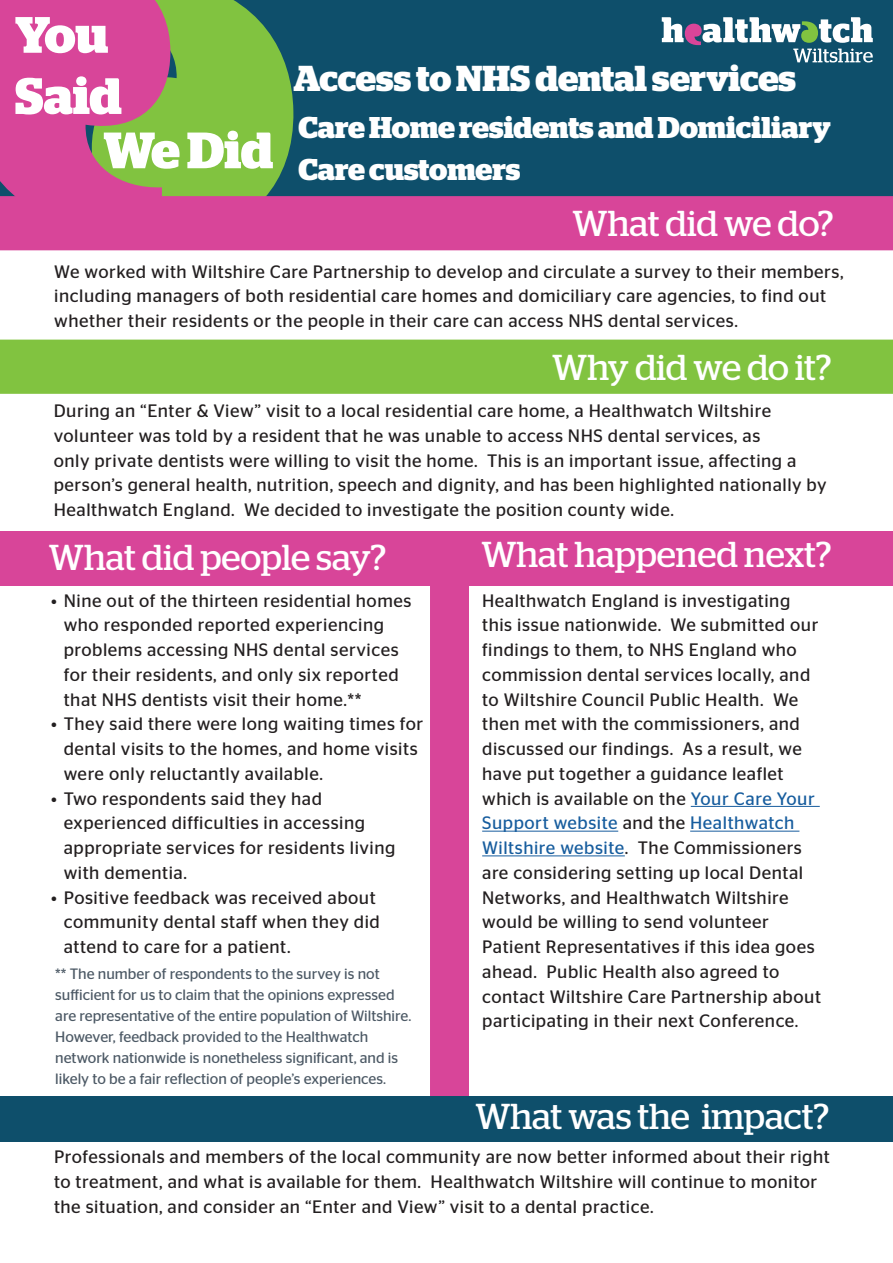
<style>
.page{position:relative;width:893px;height:1263px;background:#fff}
.page>*{position:absolute;margin:0;border:0;box-sizing:border-box;transform-origin:0 0}
.t1{font:700 51px/61.2px "Stag";letter-spacing:-.005em;color:#fff}
.Heading_White{font:36px "Stag";letter-spacing:-.005em;color:#fff}
.Heading{font:700 36px "Stag";color:#fff}
.Heading_White-2{font:700 30px/42px "Stag";color:#fff}
.Body_bullet{font:18px/24.8px "Stag Sans";letter-spacing:.03em;color:#231f20}
.Body{font:18px/24.8px "Stag Sans";letter-spacing:.03em;color:#231f20}
.Heading_White-3{font:15px/21px "Stag Sans";color:#4c5965}
.s1{color:#175d9e}
</style>
<div class="page">
<div style="left:0;top:0;width:893px;height:216px;background:#0e4f6b"></div>
<svg style="left:170px;top:0;width:124px;height:196px;background:#74b544"></svg>
<svg style="left:0;top:0;width:170px;height:196px;background:#c8598a"></svg>
<div style="left:0;top:196px;width:893px;height:54px;background:#d84599"></div>
<div style="left:430px;top:574px;width:39px;height:528px;background:#d84599"></div>
<div style="left:0;top:1096px;width:893px;height:45px;background:#0e4f6b"></div>
<div style="left:0;top:531px;width:893px;height:54px;background:#d84599"></div>
<div style="left:0;top:340px;width:893px;height:54px;background:#81c340"></div>
<hr style="left:691px;top:806px;width:129px;height:1px;background:#175d9e">
<hr style="left:482px;top:831px;width:136px;height:1px;background:#175d9e">
<hr style="left:690px;top:831px;width:109px;height:1px;background:#175d9e">
<hr style="left:482px;top:855px;width:143px;height:1px;background:#175d9e">
<svg style="left:662px;top:17px;width:211px;height:46px"></svg>
<p class="t1" style="left:15px;top:4px;width:108px">You<br>Said</p>
<p class="t1" style="left:103px;top:120px;width:171px">We Did</p>
<p class="Heading" style="left:293px;top:58px;width:504px">Access to NHS dental services</p>
<p class="Heading_White-2" style="left:298px;top:107px;width:534px">Care Home residents and Domiciliary<br>Care customers</p>
<p class="Heading_White" style="left:573px;top:202px;width:262px">What did we do?</p>
<p class="Body_bullet" style="left:54px;top:259px;width:791px">We worked with Wiltshire Care Partnership to develop and circulate a survey to their members, including managers of both residential care homes and domiciliary care agencies, to find out whether their residents or the people in their care can access NHS dental services.</p>
<p class="Heading_White" style="left:552px;top:347px;width:281px">Why did we do it?</p>
<p class="Body_bullet" style="left:54px;top:398px;width:774px">During an “Enter &amp; View” visit to a local residential care home, a Healthwatch Wiltshire volunteer was told by a resident that he was unable to access NHS dental services, as<br>only private dentists were willing to visit the home. This is an important issue, affecting a person’s general health, nutrition, speech and dignity, and has been highlighted nationally by Healthwatch England. We decided to investigate the position county wide.</p>
<p class="Heading_White" style="left:49px;top:537px;width:339px">What did people say?</p>
<p class="Heading_White" style="left:481px;top:534px;width:351px">What happened next?</p>
<p class="Body_bullet" style="left:64px;top:588px;width:349px;text-indent:-13px">• Nine out of the thirteen residential homes who responded reported experiencing problems accessing NHS dental services for their residents, and only six reported that NHS dentists visit their home.**</p>
<p class="Body_bullet" style="left:64px;top:711px;width:361px;text-indent:-13px">• They said there were long waiting times for dental visits to the homes, and home visits were only reluctantly available.</p>
<p class="Body_bullet" style="left:64px;top:786px;width:333px;text-indent:-13px">• Two respondents said they had experienced difficulties in accessing appropriate services for residents living with dementia.</p>
<p class="Body_bullet" style="left:64px;top:885px;width:318px;text-indent:-13px">• Positive feedback was received about community dental staff when they did attend to care for a patient.</p>
<p class="Heading_White-3" style="left:55px;top:963px;width:358px">** The number of respondents to the survey is not sufficient for us to claim that the opinions expressed are representative of the entire population of Wiltshire.<br>However, feedback provided to the Healthwatch network nationwide is nonetheless significant, and is likely to be a fair reflection of people’s experiences.</p>
<p class="Body_bullet" style="left:482px;top:588px;width:340px">Healthwatch England is investigating this issue nationwide. We submitted our findings to them, to NHS England who commission dental services locally, and to Wiltshire Council Public Health. We then met with the commissioners, and discussed our findings. As a result, we have put together a guidance leaflet which is available on the <span class="s1">Your Care Your Support website</span> and the <span class="s1">Healthwatch Wiltshire website</span>. The Commissioners are considering setting up local Dental Networks, and Healthwatch Wiltshire would be willing to send volunteer Patient Representatives if this idea goes ahead. Public Health also agreed to contact Wiltshire Care Partnership about participating in their next Conference.</p>
<p class="Heading_White" style="left:475px;top:1096px;width:355px">What was the impact?</p>
<p class="Body" style="left:54px;top:1144px;width:777px">Professionals and members of the local community are now better informed about their right to treatment, and what is available for them. Healthwatch Wiltshire will continue to monitor the situation, and consider an “Enter and View” visit to a dental practice.</p>
</div>
